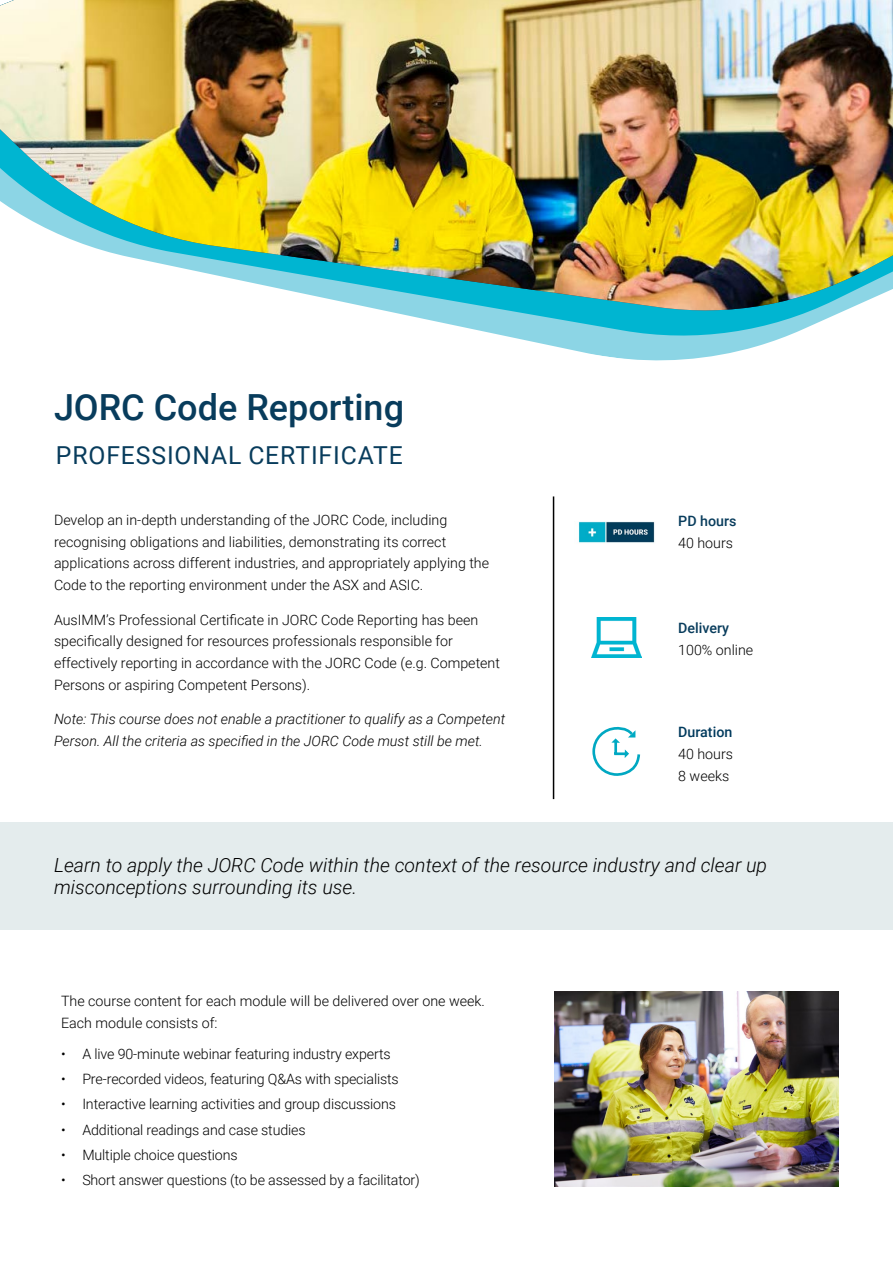
<style>
.page{position:relative;width:893px;height:1263px;background:#fff}
.page>*{position:absolute;margin:0;border:0;box-sizing:border-box;transform-origin:0 0}
.t1{font:500 36px "Roboto";color:#083c5c}
.t2{font:24.75px "Roboto";letter-spacing:.035em;color:#083c5c}
.t3{font:italic 300 19.5px/21.8px "Roboto";color:#000}
.t4{font:300 14.25px/21.8px "Roboto";color:#000}
.t5{font:italic 300 14.25px/21.8px "Roboto";color:#000}
.t6{font:500 14.25px "Roboto";color:#083c5c}
.t7{font:500 14.25px "Roboto";color:#003a5d}
</style>
<div class="page">
<hr style="left:553px;top:496px;width:1px;height:303px;background:#000">
<img style="left:591px;top:618px;width:50px;height:39px">
<img style="left:578px;top:522px;width:77px;height:21px">
<svg style="left:592px;top:727px;width:49px;height:49px"></svg>
<div style="left:0;top:822px;width:893px;height:108px;background:#e4eced"></div>
<img style="left:554px;top:991px;width:285px;height:195px">
<svg style="left:539px;top:343px;width:228px;height:18px;fill:#8cd5e5"></svg>
<svg style="left:415px;top:317px;width:415px;height:26px;fill:#8cd5e5"></svg>
<img style="left:0;top:0;width:893px;height:317px">
<h1 class="t1" style="left:54px;top:382px;width:352px">JORC Code Reporting</h1>
<h2 class="t2" style="left:56px;top:438px;width:348px">PROFESSIONAL CERTIFICATE</h2>
<p class="t4" style="left:54px;top:508px;width:437px">Develop an in-depth understanding of the JORC Code, including recognising obligations and liabilities, demonstrating its correct applications across different industries, and appropriately applying the Code to the reporting environment under the ASX and ASIC.</p>
<p class="t4" style="left:54px;top:608px;width:447px">AusIMM’s Professional Certificate in JORC Code Reporting has been specifically designed for resources professionals responsible for effectively reporting in accordance with the JORC Code (e.g. Competent Persons or aspiring Competent Persons).</p>
<p class="t5" style="left:54px;top:708px;width:453px">Note: This course does not enable a practitioner to qualify as a Competent<br>Person. All the criteria as specified in the JORC Code must still be met.</p>
<p class="t6" style="left:678px;top:511px;width:60px">PD hours</p>
<p class="t4" style="left:678px;top:532px;width:56px">40 hours</p>
<p class="t6" style="left:678px;top:618px;width:52px">Delivery</p>
<p class="t4" style="left:678px;top:638px;width:77px">100% online</p>
<p class="t7" style="left:678px;top:722px;width:56px">Duration</p>
<p class="t4" style="left:678px;top:743px;width:56px">40 hours<br>8 weeks</p>
<h3 class="t3" style="left:54px;top:853px;width:715px">Learn to apply the JORC Code within the context of the resource industry and clear up misconceptions surrounding its use.</h3>
<p class="t4" style="left:61px;top:989px;width:425px">The course content for each module will be delivered over one week.<br>Each module consists of:</p>
<p class="t4" style="left:61px;top:1043px;width:331px">• A live 90-minute webinar featuring industry experts</p>
<p class="t4" style="left:61px;top:1068px;width:339px">• Pre-recorded videos, featuring Q&amp;As with specialists</p>
<p class="t4" style="left:61px;top:1093px;width:336px">• Interactive learning activities and group discussions</p>
<p class="t4" style="left:61px;top:1118px;width:246px">• Additional readings and case studies</p>
<p class="t4" style="left:61px;top:1143px;width:178px">• Multiple choice questions</p>
<p class="t4" style="left:61px;top:1168px;width:360px">• Short answer questions (to be assessed by a facilitator)</p>
</div>
